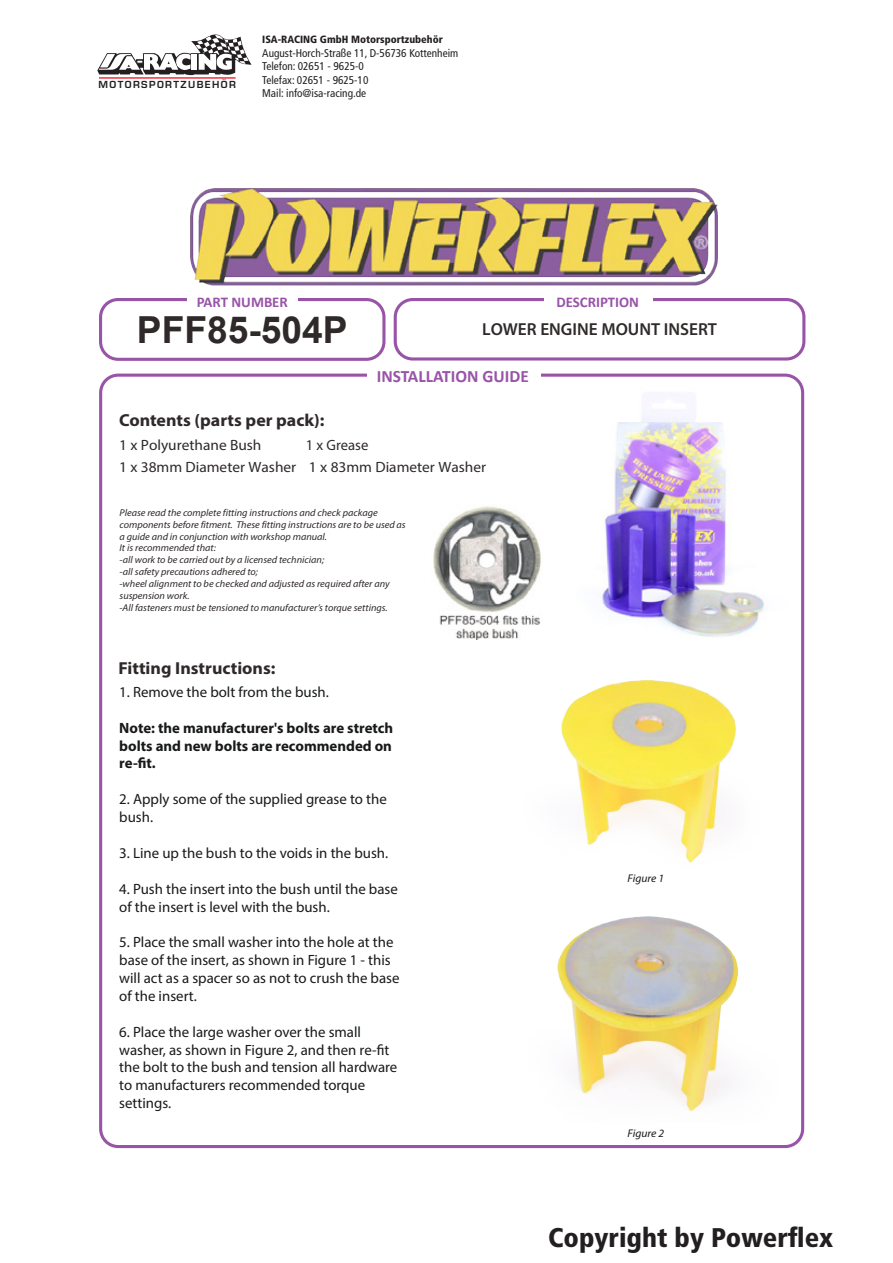
<style>
.page{position:relative;width:893px;height:1263px;background:#fff}
.page>*{position:absolute;margin:0;border:0;box-sizing:border-box;transform-origin:0 0}
.t1{font:700 37.2px "Arial";color:#2f2929}
.t2{font:900 condensed 27px "Frutiger";color:#231f20}
.t3{font:700 17.4px "Myriad Pro";color:#2f2929}
.t4{font:600 17.4px "Myriad Pro";color:#2f2929}
.t5{font:700 17.4px "Calibri";color:#9854a7}
.t6{font:14.85px/17.9px "Myriad Pro";color:#181a1a}
.t7{font:700 14.85px/17.9px "Myriad Pro";color:#181a1a;text-align:justify}
.t8{font:14.85px/22.5px "Myriad Pro";color:#2f2929}
.t9{font:700 14.85px "Calibri";color:#9854a7}
.t10{font:condensed 11.25px/13.5px "Frutiger";color:#231f20}
.t11{font:italic 11.25px "Myriad Pro";color:#181a1a}
.t12{font:900 condensed 10.5px "Frutiger";color:#231f20}
.t13{font:italic 9.9px/11.9px "Myriad Pro";color:#2f2929}
.t14{font:600 9.45px "Eurostile";letter-spacing:.15em;color:#231f20}
</style>
<div class="page">
<img style="left:602px;top:379px;width:202px;height:258px">
<div style="left:394px;top:298px;width:411px;height:62px;border:3px solid #9854a7;border-radius:18px"></div>
<div style="left:99px;top:298px;width:286px;height:63px;border:3px solid #9854a7;border-radius:18px"></div>
<img style="left:190px;top:189px;width:528px;height:97px">
<div style="left:187px;top:296px;width:111px;height:7px;background:#fff"></div>
<div style="left:544px;top:296px;width:109px;height:7px;background:#fff"></div>
<img style="left:433px;top:506px;width:108px;height:134px">
<img style="left:561px;top:680px;width:175px;height:183px">
<img style="left:557px;top:916px;width:181px;height:196px">
<hr style="left:99px;top:77px;width:137px;height:2px;background:#ed1c24">
<svg style="left:97px;top:34px;width:154px;height:41px"></svg>
<p class="t14" style="left:99px;top:79px;width:139px">MOTORSPORTZUBEHÖR</p>
<p class="t12" style="left:262px;top:33px;width:182px">ISA-RACING GmbH Motorsportzubehör</p>
<p class="t10" style="left:262px;top:46px;width:198px">August-Horch-Straße 11, D-56736 Kottenheim<br>Telefon: 02651 - 9625-0<br>Telefax: 02651 - 9625-10<br>Mail: info@isa-racing.de</p>
<p class="t9" style="left:197px;top:293px;width:93px">PART NUMBER</p>
<p class="t9" style="left:556px;top:293px;width:84px">DESCRIPTION</p>
<h1 class="t1" style="left:137px;top:305px;width:212px">PFF85-504P</h1>
<p class="t4" style="left:482px;top:318px;width:236px">LOWER ENGINE MOUNT INSERT</p>
<p class="t5" style="left:377px;top:365px;width:154px">INSTALLATION GUIDE</p>
<p class="t3" style="left:119px;top:408px;width:207px">Contents (parts per pack):</p>
<p class="t8" style="left:119px;top:434px;width:368px">1 x Polyurethane Bush<br>1 x 38mm Diameter Washer 1 x 83mm Diameter Washer</p>
<p class="t8" style="left:306px;top:434px;width:64px">1 x Grease</p>
<p class="t13" style="left:120px;top:506px;width:288px">Please read the complete fitting instructions and check package components before fitment. These fitting instructions are to be used as a guide and in conjunction with workshop manual.<br>It is recommended that:<br>-all work to be carried out by a licensed technician;<br>-all safety precautions adhered to;<br>-wheel alignment to be checked and adjusted as required after any suspension work.<br>-All fasteners must be tensioned to manufacturer’s torque settings.</p>
<p class="t3" style="left:118px;top:657px;width:159px">Fitting Instructions:</p>
<p class="t6" style="left:119px;top:683px;width:211px">1. Remove the bolt from the bush.</p>
<p class="t7" style="left:119px;top:718px;width:276px">Note: the manufacturer's bolts are stretch bolts and new bolts are recommended on re-fit.</p>
<p class="t6" style="left:119px;top:790px;width:269px">2. Apply some of the supplied grease to the bush.</p>
<p class="t6" style="left:119px;top:844px;width:271px">3. Line up the bush to the voids in the bush.</p>
<p class="t6" style="left:119px;top:879px;width:280px">4. Push the insert into the bush until the base of the insert is level with the bush.</p>
<p class="t6" style="left:119px;top:933px;width:282px">5. Place the small washer into the hole at the base of the insert, as shown in Figure 1 - this will act as a spacer so as not to crush the base of the insert.</p>
<p class="t6" style="left:119px;top:1022px;width:280px">6. Place the large washer over the small washer, as shown in Figure 2, and then re-fit the bolt to the bush and tension all hardware to manufacturers recommended torque settings.</p>
<p class="t11" style="left:627px;top:871px;width:38px">Figure 1</p>
<p class="t11" style="left:627px;top:1126px;width:38px">Figure 2</p>
<h2 class="t2" style="left:548px;top:1221px;width:287px">Copyright by Powerflex</h2>
</div>
